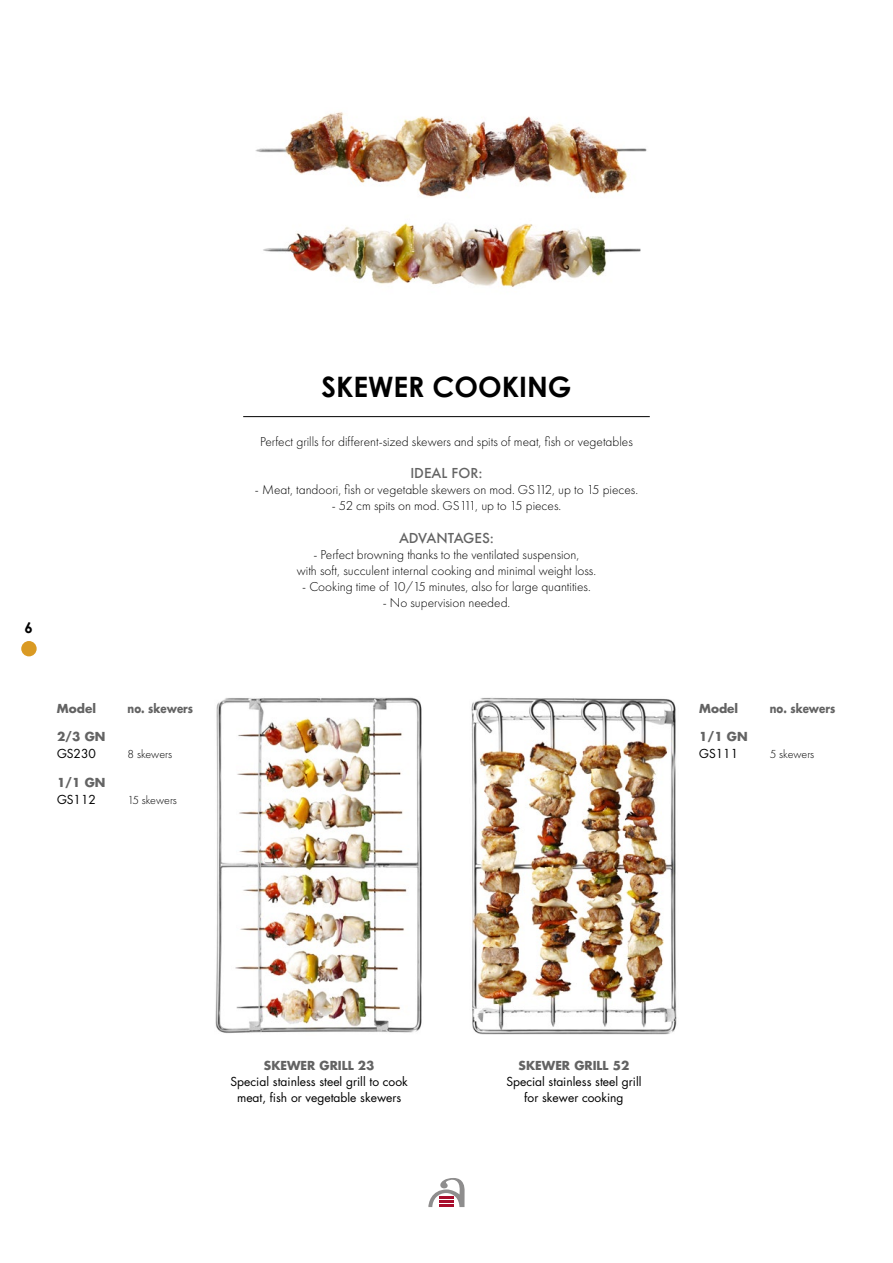
<style>
.page{position:relative;width:893px;height:1263px;background:#fff}
.page>*{position:absolute;margin:0;border:0;box-sizing:border-box;transform-origin:0 0}
.t1{font:700 28.2px "Cent Goth WGL";color:#000}
.t2{font:700 15px "Century Gothic";color:#000}
.t3{font:300 13.35px/16px "Futura PT";color:#000;text-align:center}
.t4{font:500 13.35px "Futura";color:#636363}
.t5{font:12px/16px "Futura Std";color:#000;text-align:center}
.t6{font:700 12px "Futura";color:#636363}
.t7{font:300 12px "Futura PT";color:#000}
.t8{font:700 12px "Futura";color:#636363;scale:.85 1}
</style>
<div class="page">
<div style="left:21px;top:641px;width:16px;height:15px;background:#da9a23;border-radius:50%"></div>
<svg style="left:428px;top:1178px;width:37px;height:29px"></svg>
<img style="left:215px;top:697px;width:207px;height:336px">
<img style="left:471px;top:697px;width:206px;height:338px">
<img style="left:263px;top:222px;width:378px;height:65px">
<img style="left:255px;top:112px;width:392px;height:85px">
<hr style="left:243px;top:416px;width:407px;height:1px;background:#000">
<p class="t2" style="left:25px;top:618px;width:10px">6</p>
<p class="t6" style="left:57px;top:700px;width:41px">Model</p>
<p class="t8" style="left:128px;top:700px;width:79px">no. skewers</p>
<p class="t7" style="left:128px;top:747px;width:46px">8 skewers</p>
<p class="t7" style="left:128px;top:793px;width:51px">15 skewers</p>
<p class="t6" style="left:57px;top:729px;width:50px">2/3 GN</p>
<p class="t5" style="left:57px;top:746px;width:40px">GS230</p>
<p class="t6" style="left:57px;top:774px;width:50px">1/1 GN</p>
<p class="t5" style="left:57px;top:792px;width:40px">GS112</p>
<h1 class="t1" style="left:321px;top:365px;width:251px">SKEWER COOKING</h1>
<p class="t3" style="left:260px;top:434px;width:374px">Perfect grills for different-sized skewers and spits of meat, fish or vegetables</p>
<p class="t4" style="left:410px;top:464px;width:74px">IDEAL FOR:</p>
<p class="t3" style="left:255px;top:482px;width:385px">- Meat, tandoori, fish or vegetable skewers on mod. GS112, up to 15 pieces.</p>
<p class="t3" style="left:332px;top:498px;width:231px">- 52 cm spits on mod. GS111, up to 15 pieces.</p>
<p class="t4" style="left:399px;top:528px;width:96px">ADVANTAGES:</p>
<p class="t3" style="left:297px;top:546px;width:301px">- Perfect browning thanks to the ventilated suspension,<br>with soft, succulent internal cooking and minimal weight loss.</p>
<p class="t3" style="left:302px;top:578px;width:290px">- Cooking time of 10/15 minutes, also for large quantities.</p>
<p class="t3" style="left:383px;top:594px;width:129px">- No supervision needed.</p>
<p class="t6" style="left:699px;top:700px;width:41px">Model</p>
<p class="t8" style="left:770px;top:700px;width:79px">no. skewers</p>
<p class="t7" style="left:770px;top:747px;width:46px">5 skewers</p>
<p class="t6" style="left:699px;top:729px;width:50px">1/1 GN</p>
<p class="t5" style="left:699px;top:746px;width:40px">GS111</p>
<p class="t6" style="left:264px;top:1057px;width:112px">SKEWER GRILL 23</p>
<p class="t5" style="left:231px;top:1074px;width:179px">Special stainless steel grill to cook meat, fish or vegetable skewers</p>
<p class="t6" style="left:519px;top:1057px;width:112px">SKEWER GRILL 52</p>
<p class="t5" style="left:506px;top:1074px;width:137px">Special stainless steel grill for skewer cooking</p>
</div>
